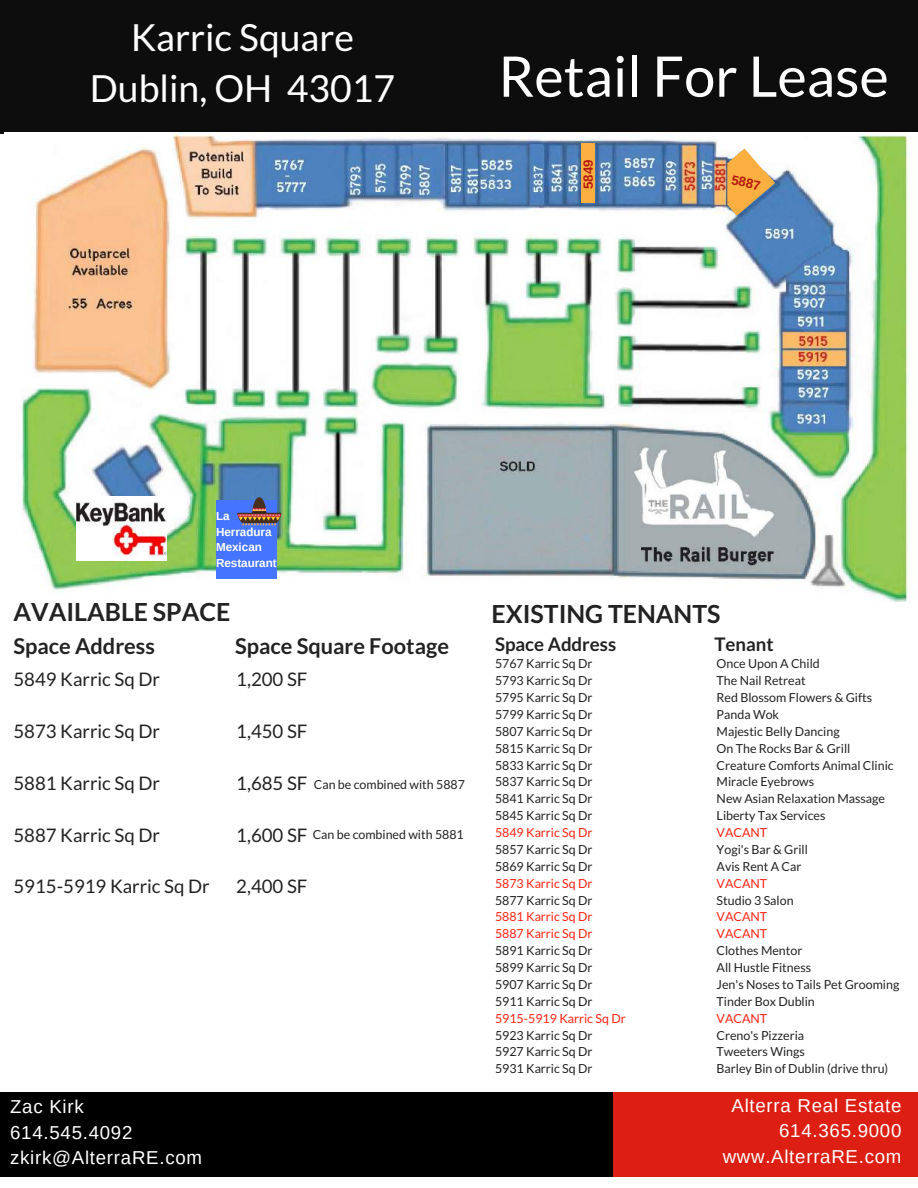
<style>
.page{position:relative;width:918px;height:1188px;background:#fff}
.page>*{position:absolute;margin:0;border:0;box-sizing:border-box;transform-origin:0 0}
.t1{font:55.95px "Lato";color:#fff}
.t2{font:37.35px/51.8px "Lato";color:#fff;text-align:center}
.t3{font:700 24.9px "Lato";color:#222}
.t4{font:700 21.75px "Lato";color:#222}
.t5{font:18.75px "Lato";color:#222}
.t6{font:18.75px/25.8px "Arimo";letter-spacing:.04em;color:#fff;text-align:right}
.t7{font:700 18.75px "Lato";color:#222}
.t8{font:700 13.2px "Arimo";color:#b4190f}
.t9{font:12.45px/16.8px "Lato";color:#222}
.t10{font:12.45px/16.8px "Lato";color:#ff2416}
.t11{font:700 11.7px/15.8px "Arimo";color:#fff}
</style>
<div class="page">
<div style="left:0;top:0;width:918px;height:134px;background:#0d0d0d"></div>
<div style="left:0;top:1092px;width:615px;height:85px;background:#000"></div>
<div style="left:614px;top:1092px;width:304px;height:85px;background:#dd1f13"></div>
<img style="left:4px;top:133px;width:914px;height:469px">
<img style="left:76px;top:496px;width:90px;height:64px">
<div style="left:216px;top:501px;width:61px;height:78px;background:#4575ff"></div>
<svg style="left:237px;top:497px;width:44px;height:28px"></svg>
<div style="left:581px;top:143px;width:14px;height:60px;background:#faaf40"></div>
<svg style="left:727px;top:148px;width:48px;height:68px"></svg>
<h2 class="t2" style="left:90px;top:10px;width:307px">Karric Square<br>Dublin, OH 43017</h2>
<h1 class="t1" style="left:498px;top:42px;width:392px">Retail For Lease</h1>
<p class="t8" style="left:581px;top:189px;width:31px;rotate:-90deg">5849</p>
<p class="t8" style="left:733px;top:172px;width:31px;rotate:12deg">5887</p>
<p class="t11" style="left:216px;top:508px;width:62px">La<br>Herradura<br>Mexican<br>Restaurant</p>
<h3 class="t3" style="left:14px;top:596px;width:218px">AVAILABLE SPACE</h3>
<h3 class="t4" style="left:14px;top:632px;width:143px">Space Address</h3>
<h3 class="t4" style="left:235px;top:632px;width:215px">Space Square Footage</h3>
<h3 class="t5" style="left:14px;top:668px;width:148px">5849 Karric Sq Dr</h3>
<h3 class="t5" style="left:14px;top:719px;width:148px">5873 Karric Sq Dr</h3>
<h3 class="t5" style="left:14px;top:771px;width:148px">5881 Karric Sq Dr</h3>
<h3 class="t5" style="left:14px;top:823px;width:148px">5887 Karric Sq Dr</h3>
<h3 class="t5" style="left:14px;top:875px;width:198px">5915-5919 Karric Sq Dr</h3>
<h3 class="t5" style="left:236px;top:668px;width:73px">1,200 SF</h3>
<h3 class="t5" style="left:236px;top:719px;width:73px">1,450 SF</h3>
<h3 class="t5" style="left:236px;top:771px;width:73px">1,685 SF</h3>
<h3 class="t5" style="left:236px;top:823px;width:73px">1,600 SF</h3>
<h3 class="t5" style="left:236px;top:875px;width:73px">2,400 SF</h3>
<p class="t9" style="left:314px;top:775px;width:153px">Can be combined with 5887</p>
<p class="t9" style="left:313px;top:826px;width:153px">Can be combined with 5881</p>
<h3 class="t6" style="left:10px;top:1093px;width:194px;text-align:left">Zac Kirk<br>614.545.4092 zkirk@AlterraRE.com</h3>
<h3 class="t3" style="left:492px;top:599px;width:230px">EXISTING TENANTS</h3>
<h3 class="t7" style="left:495px;top:633px;width:123px">Space Address</h3>
<h3 class="t7" style="left:714px;top:633px;width:61px">Tenant</h3>
<p class="t9" style="left:495px;top:655px;width:99px;text-align:justify">5767 Karric Sq Dr 5793 Karric Sq Dr 5795 Karric Sq Dr 5799 Karric Sq Dr 5807 Karric Sq Dr 5815 Karric Sq Dr 5833 Karric Sq Dr 5837 Karric Sq Dr 5841 Karric Sq Dr 5845 Karric Sq Dr</p>
<p class="t10" style="left:495px;top:824px;width:99px">5849 Karric Sq Dr</p>
<p class="t9" style="left:495px;top:841px;width:99px">5857 Karric Sq Dr<br>5869 Karric Sq Dr</p>
<p class="t10" style="left:495px;top:874px;width:99px">5873 Karric Sq Dr</p>
<p class="t9" style="left:495px;top:891px;width:99px">5877 Karric Sq Dr</p>
<p class="t10" style="left:495px;top:908px;width:99px">5881 Karric Sq Dr<br>5887 Karric Sq Dr</p>
<p class="t9" style="left:495px;top:942px;width:99px;text-align:justify">5891 Karric Sq Dr 5899 Karric Sq Dr 5907 Karric Sq Dr 5911 Karric Sq Dr</p>
<p class="t10" style="left:495px;top:1009px;width:132px">5915-5919 Karric Sq Dr</p>
<p class="t9" style="left:495px;top:1026px;width:99px;text-align:justify">5923 Karric Sq Dr 5927 Karric Sq Dr 5931 Karric Sq Dr</p>
<p class="t9" style="left:717px;top:655px;width:179px">Once Upon A Child<br>The Nail Retreat<br>Red Blossom Flowers &amp; Gifts<br>Panda Wok<br>Majestic Belly Dancing<br>On The Rocks Bar &amp; Grill<br>Creature Comforts Animal Clinic<br>Miracle Eyebrows<br>New Asian Relaxation Massage<br>Liberty Tax Services</p>
<p class="t10" style="left:717px;top:824px;width:52px">VACANT</p>
<p class="t9" style="left:717px;top:841px;width:93px">Yogi's Bar &amp; Grill<br>Avis Rent A Car</p>
<p class="t10" style="left:717px;top:874px;width:52px">VACANT</p>
<p class="t9" style="left:717px;top:891px;width:78px">Studio 3 Salon</p>
<p class="t10" style="left:717px;top:908px;width:52px">VACANT<br>VACANT</p>
<p class="t9" style="left:717px;top:942px;width:184px">Clothes Mentor<br>All Hustle Fitness<br>Jen's Noses to Tails Pet Grooming<br>Tinder Box Dublin</p>
<p class="t10" style="left:717px;top:1009px;width:52px">VACANT</p>
<p class="t9" style="left:717px;top:1026px;width:173px">Creno's Pizzeria<br>Tweeters Wings<br>Barley Bin of Dublin (drive thru)</p>
<h3 class="t6" style="left:723px;top:1092px;width:180px">Alterra Real Estate<br>614.365.9000 www.AlterraRE.com</h3>
</div>
